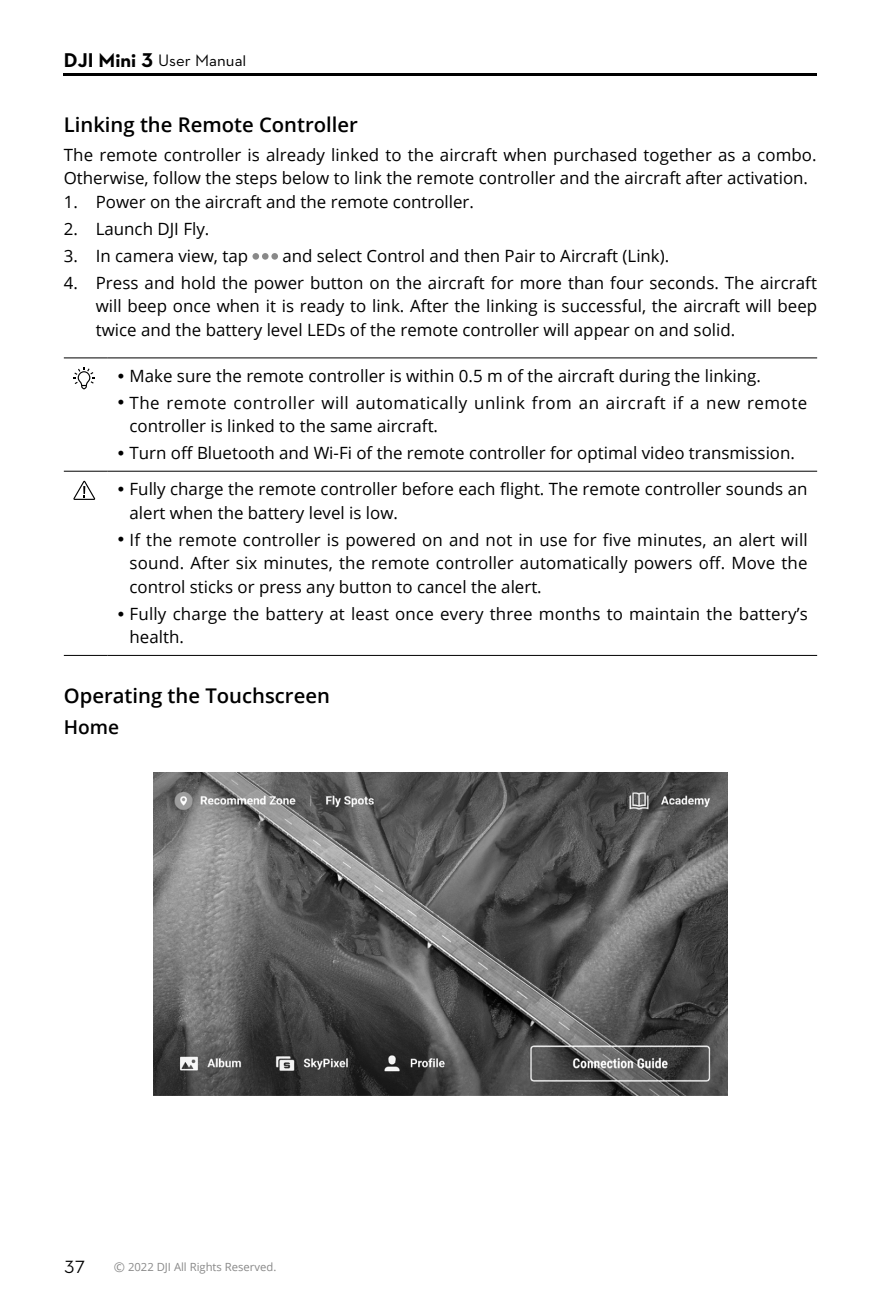
<style>
.page{position:relative;width:881px;height:1308px;background:#fff}
.page>*{position:absolute;margin:0;border:0;box-sizing:border-box;transform-origin:0 0}
.t1{font:600 20.25px "Open Sans";color:#000}
.t2{font:600 19.12px "Open Sans";color:#000}
.t3{font:18px "Dji";color:#000}
.t4{font:16.88px/23.6px "Open Sans";color:#000}
.t5{font:16.88px/23.6px "Open Sans";letter-spacing:.03em;color:#000}
.t6{font:16.88px "Dji";color:#000}
.t7{font:11.25px "Open Sans";color:#898989}
.s1{font-weight:700;font-size:20.25px}
.s2{font-family:"Dji"}
.s3{font-size:13.5px}
</style>
<div class="page">
<hr style="left:64px;top:74px;width:752px;height:2px;background:#000">
<div style="left:252px;top:253px;width:7px;height:7px;background:#898989;border-radius:50%"></div>
<div style="left:262px;top:253px;width:6px;height:7px;background:#898989;border-radius:50%"></div>
<div style="left:271px;top:253px;width:7px;height:7px;background:#898989;border-radius:50%"></div>
<hr style="left:64px;top:357px;width:43px;height:1px;background:#000">
<hr style="left:107px;top:357px;width:709px;height:1px;background:#000">
<hr style="left:64px;top:471px;width:43px;height:1px;background:#000">
<hr style="left:107px;top:471px;width:709px;height:1px;background:#000">
<hr style="left:64px;top:655px;width:43px;height:1px;background:#000">
<hr style="left:107px;top:655px;width:709px;height:1px;background:#000">
<svg style="left:73px;top:367px;width:22px;height:22px"></svg>
<svg style="left:73px;top:481px;width:22px;height:19px"></svg>
<img style="left:153px;top:772px;width:574px;height:323px">
<p class="t6" style="left:64px;top:51px;width:184px"><span class="s1">DJI Mini 3</span> User Manual</p>
<p class="t1" style="left:64px;top:111px;width:295px">Linking the Remote Controller</p>
<p class="t4" style="left:64px;top:142px;width:754px">The remote controller is already linked to the aircraft when purchased together as a combo.<br>Otherwise, follow the steps below to link the remote controller and the aircraft after activation.</p>
<p class="t4" style="left:64px;top:190px;width:411px">1. Power on the aircraft and the remote controller.</p>
<p class="t4" style="left:64px;top:216px;width:147px">2. Launch DJI Fly.</p>
<p class="t4" style="left:64px;top:243px;width:186px">3. In camera view, tap</p>
<p class="t4" style="left:282px;top:243px;width:388px">and select Control and then Pair to Aircraft (Link).</p>
<p class="t4" style="left:96px;top:270px;width:722px;text-align:justify;text-indent:-32px">4. Press and hold the power button on the aircraft for more than four seconds. The aircraft will beep once when it is ready to link. After the linking is successful, the aircraft will beep twice and the battery level LEDs of the remote controller will appear on and solid.</p>
<p class="t4" style="left:117px;top:363px;width:645px"><span class="s2">•</span> Make sure the remote controller is within 0.5 m of the aircraft during the linking.</p>
<p class="t5" style="left:129px;top:390px;width:679px;text-indent:-13px"><span class="s2">•</span> The remote controller will automatically unlink from an aircraft if a new remote controller is linked to the same aircraft.</p>
<p class="t4" style="left:117px;top:441px;width:679px"><span class="s2">•</span> Turn off Bluetooth and Wi-Fi of the remote controller for optimal video transmission.</p>
<p class="t4" style="left:129px;top:477px;width:679px;text-indent:-13px"><span class="s2">•</span> Fully charge the remote controller before each flight. The remote controller sounds an alert when the battery level is low.</p>
<p class="t4" style="left:129px;top:527px;width:679px;text-align:justify;text-indent:-13px"><span class="s2">•</span> If the remote controller is powered on and not in use for five minutes, an alert will sound. After six minutes, the remote controller automatically powers off. Move the control sticks or press any button to cancel the alert.</p>
<p class="t4" style="left:129px;top:601px;width:679px;text-indent:-13px"><span class="s2">•</span> Fully charge the battery at least once every three months to maintain the battery’s health.</p>
<p class="t1" style="left:64px;top:682px;width:267px">Operating the Touchscreen</p>
<p class="t2" style="left:64px;top:713px;width:57px">Home</p>
<p class="t3" style="left:64px;top:1258px;width:22px">37</p>
<p class="t7" style="left:114px;top:1259px;width:164px"><span class="s3">©</span> 2022 DJI All Rights Reserved.</p>
</div>
